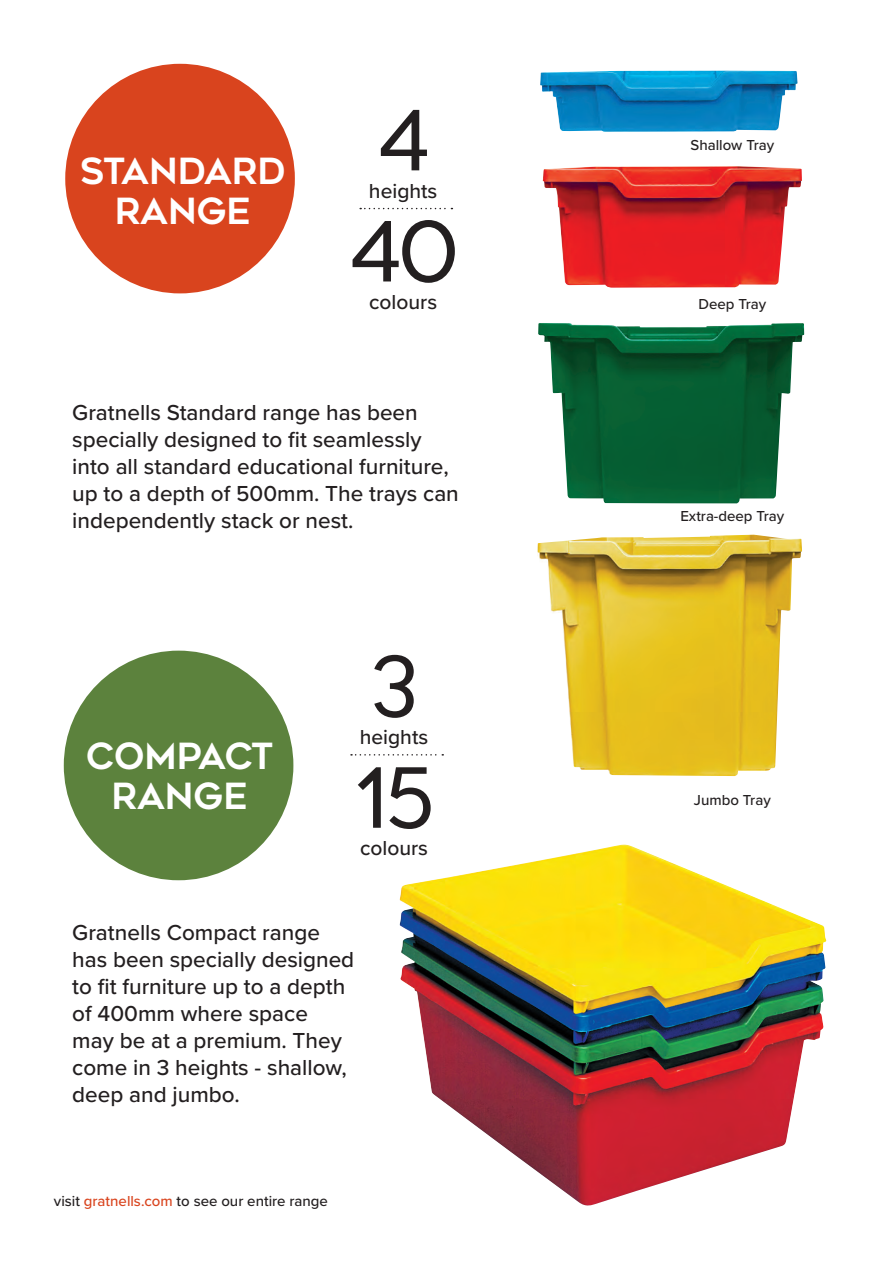
<style>
.page{position:relative;width:893px;height:1263px;background:#fff}
.page>*{position:absolute;margin:0;border:0;box-sizing:border-box;transform-origin:0 0}
.t1{font:82.5px "Geometos Neue";color:#231f20}
.t2{font:700 36px/41px "Geometos Neue";color:#fff;text-align:center}
.t3{font:500 22.5px/27px "Proxima Nova";color:#231f20}
.t4{font:500 21px "Proxima Nova";color:#231f20}
.t5{font:500 15px "Proxima Nova";color:#231f20}
.s1{color:#d9441e}
</style>
<div class="page">
<div style="left:64px;top:651px;width:229px;height:229px;background:#5c823d;border-radius:50%"></div>
<div style="left:65px;top:64px;width:230px;height:229px;background:#d9441e;border-radius:50%"></div>
<svg style="left:360px;top:208px;width:92px;height:1px"></svg>
<svg style="left:351px;top:754px;width:92px;height:1px"></svg>
<img style="left:399px;top:845px;width:428px;height:361px">
<img style="left:537px;top:535px;width:265px;height:241px">
<img style="left:538px;top:323px;width:266px;height:180px">
<img style="left:543px;top:166px;width:259px;height:122px">
<img style="left:540px;top:71px;width:258px;height:61px">
<h2 class="t2" style="left:80px;top:152px;width:207px;line-height:40.5px">STANDARD<br>RANGE</h2>
<h1 class="t1" style="left:376px;top:93px;width:56px">4</h1>
<p class="t4" style="left:369px;top:175px;width:70px">heights</p>
<h1 class="t1" style="left:348px;top:204px;width:113px">40</h1>
<p class="t4" style="left:369px;top:286px;width:69px">colours</p>
<p class="t3" style="left:72px;top:399px;width:388px">Gratnells Standard range has been specially designed to fit seamlessly into all standard educational furniture, up to a depth of 500mm. The trays can independently stack or nest.</p>
<h2 class="t2" style="left:86px;top:736px;width:189px">COMPACT<br>RANGE</h2>
<h1 class="t1" style="left:370px;top:639px;width:50px">3</h1>
<p class="t4" style="left:360px;top:721px;width:70px">heights</p>
<h1 class="t1" style="left:353px;top:750px;width:84px">15</h1>
<p class="t4" style="left:360px;top:833px;width:69px">colours</p>
<p class="t3" style="left:72px;top:918px;width:283px">Gratnells Compact range has been specially designed to fit furniture up to a depth of 400mm where space may be at a premium. They come in 3 heights - shallow, deep and jumbo.</p>
<p class="t5" style="left:54px;top:1190px;width:275px">visit <span class="s1">gratnells.com</span> to see our entire range</p>
<p class="t5" style="left:690px;top:134px;width:85px">Shallow Tray</p>
<p class="t5" style="left:698px;top:293px;width:69px">Deep Tray</p>
<p class="t5" style="left:680px;top:505px;width:105px">Extra-deep Tray</p>
<p class="t5" style="left:694px;top:789px;width:78px">Jumbo Tray</p>
</div>
